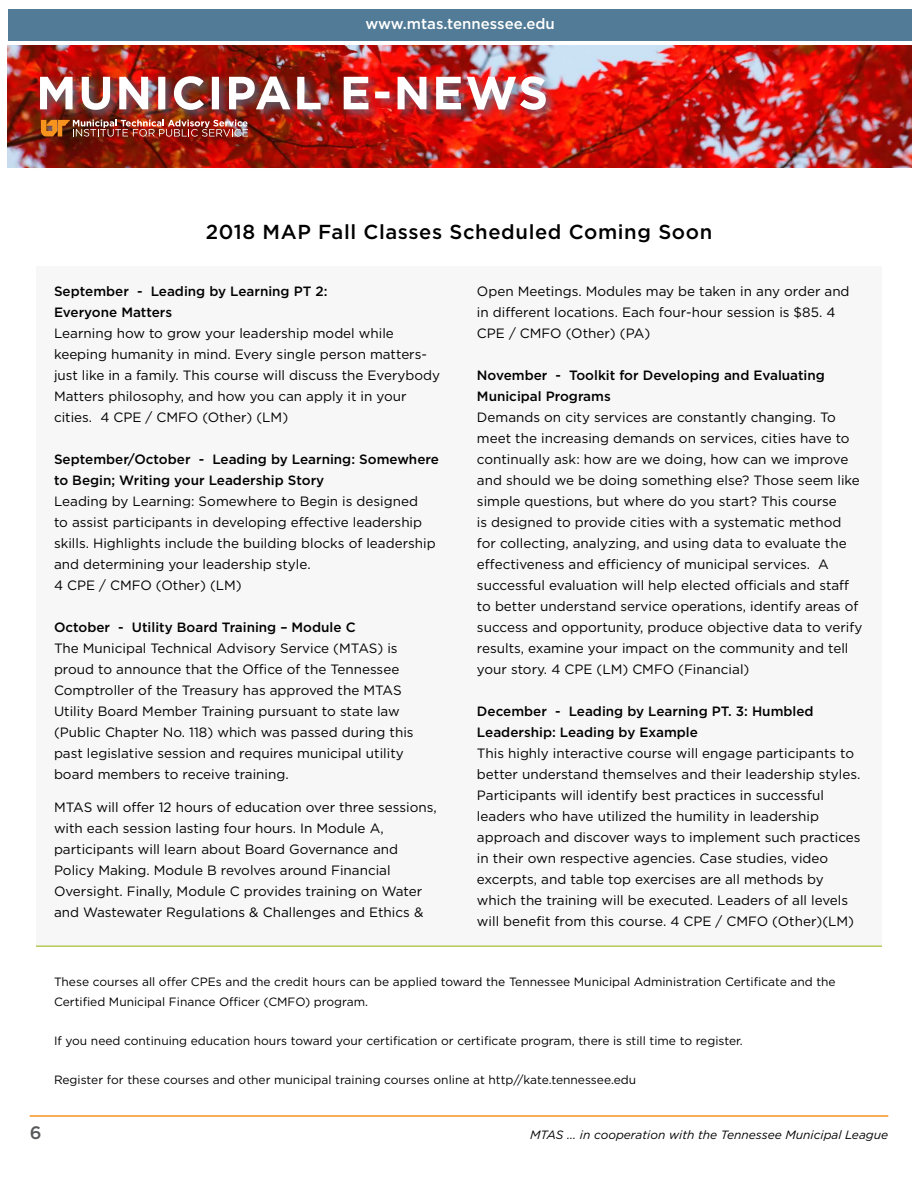
<style>
.page{position:relative;width:918px;height:1188px;background:#fff}
.page>*{position:absolute;margin:0;border:0;box-sizing:border-box;transform-origin:0 0}
.t1{font:500 20.25px "Gotham";letter-spacing:.03em;color:#000}
.t2{font:500 18px "Gotham";color:#58595b}
.t3{font:500 15px "Gotham";color:#fff}
.t4{font:13.5px/21px "Gotham";color:#000}
.t5{font:500 13.5px/21px "Gotham";color:#000}
.t6{font:12px/19.5px "Gotham";color:#000}
.t7{font:italic 12px "Gotham";color:#000}
</style>
<div class="page">
<hr style="left:30px;top:1115px;width:858px;height:2px;background:#f7941e">
<div style="left:8px;top:9px;width:904px;height:31px;background:#517b96"></div>
<img style="left:8px;top:45px;width:904px;height:122px">
<div style="left:36px;top:72px;width:522px;height:50px;background:#517b96;opacity:.75"></div>
<img style="left:40px;top:76px;width:506px;height:34px">
<img style="left:32px;top:110px;width:247px;height:58px">
<img style="left:41px;top:120px;width:207px;height:17px">
<div style="left:36px;top:266px;width:846px;height:681px;background:#f7f7f7"></div>
<hr style="left:36px;top:945px;width:846px;height:2px;background:#b6c855">
<p class="t3" style="left:365px;top:14px;width:191px">www.mtas.tennessee.edu</p>
<h1 class="t1" style="left:206px;top:218px;width:508px">2018 MAP Fall Classes Scheduled Coming Soon</h1>
<p class="t5" style="left:54px;top:280px;width:275px">September - Leading by Learning PT 2:<br>Everyone Matters</p>
<p class="t4" style="left:54px;top:322px;width:388px">Learning how to grow your leadership model while keeping humanity in mind. Every single person matters&shy;just like in a family. This course will discuss the Everybody Matters philosophy, and how you can apply it in your cities. 4 CPE / CMFO (Other) (LM)</p>
<p class="t5" style="left:54px;top:448px;width:386px">September/October - Leading by Learning: Somewhere to Begin; Writing your Leadership Story</p>
<p class="t4" style="left:54px;top:490px;width:383px">Leading by Learning: Somewhere to Begin is designed<br>to assist participants in developing effective leadership skills. Highlights include the building blocks of leadership and determining your leadership style.<br>4 CPE / CMFO (Other) (LM)</p>
<p class="t5" style="left:54px;top:616px;width:303px">October - Utility Board Training – Module C</p>
<p class="t4" style="left:54px;top:637px;width:361px">The Municipal Technical Advisory Service (MTAS) is proud to announce that the Office of the Tennessee Comptroller of the Treasury has approved the MTAS Utility Board Member Training pursuant to state law (Public Chapter No. 118) which was passed during this past legislative session and requires municipal utility board members to receive training.</p>
<p class="t4" style="left:54px;top:796px;width:384px">MTAS will offer 12 hours of education over three sessions, with each session lasting four hours. In Module A, participants will learn about Board Governance and Policy Making. Module B revolves around Financial Oversight. Finally, Module C provides training on Water and Wastewater Regulations &amp; Challenges and Ethics &amp;</p>
<p class="t4" style="left:477px;top:280px;width:374px">Open Meetings. Modules may be taken in any order and in different locations. Each four-hour session is $85. 4<br>CPE / CMFO (Other) (PA)</p>
<p class="t5" style="left:477px;top:365px;width:349px">November - Toolkit for Developing and Evaluating<br>Municipal Programs</p>
<p class="t4" style="left:477px;top:406px;width:387px">Demands on city services are constantly changing. To meet the increasing demands on services, cities have to continually ask: how are we doing, how can we improve and should we be doing something else? Those seem like simple questions, but where do you start? This course<br>is designed to provide cities with a systematic method for collecting, analyzing, and using data to evaluate the effectiveness and efficiency of municipal services. A successful evaluation will help elected officials and staff to better understand service operations, identify areas of success and opportunity, produce objective data to verify results, examine your impact on the community and tell your story. 4 CPE (LM) CMFO (Financial)</p>
<p class="t5" style="left:477px;top:701px;width:338px">December - Leading by Learning PT. 3: Humbled<br>Leadership: Leading by Example</p>
<p class="t4" style="left:477px;top:743px;width:385px">This highly interactive course will engage participants to better understand themselves and their leadership styles.<br>Participants will identify best practices in successful leaders who have utilized the humility in leadership approach and discover ways to implement such practices in their own respective agencies. Case studies, video excerpts, and table top exercises are all methods by which the training will be executed. Leaders of all levels will benefit from this course. 4 CPE / CMFO (Other)(LM)</p>
<p class="t6" style="left:54px;top:972px;width:783px">These courses all offer CPEs and the credit hours can be applied toward the Tennessee Municipal Administration Certificate and the<br>Certified Municipal Finance Officer (CMFO) program.</p>
<p class="t6" style="left:54px;top:1030px;width:690px">If you need continuing education hours toward your certification or certificate program, there is still time to register.</p>
<p class="t6" style="left:54px;top:1069px;width:584px">Register for these courses and other municipal training courses online at http//kate.tennessee.edu</p>
<h2 class="t2" style="left:30px;top:1121px;width:13px">6</h2>
<p class="t7" style="left:530px;top:1127px;width:360px">MTAS ... in cooperation with the Tennessee Municipal League</p>
</div>
